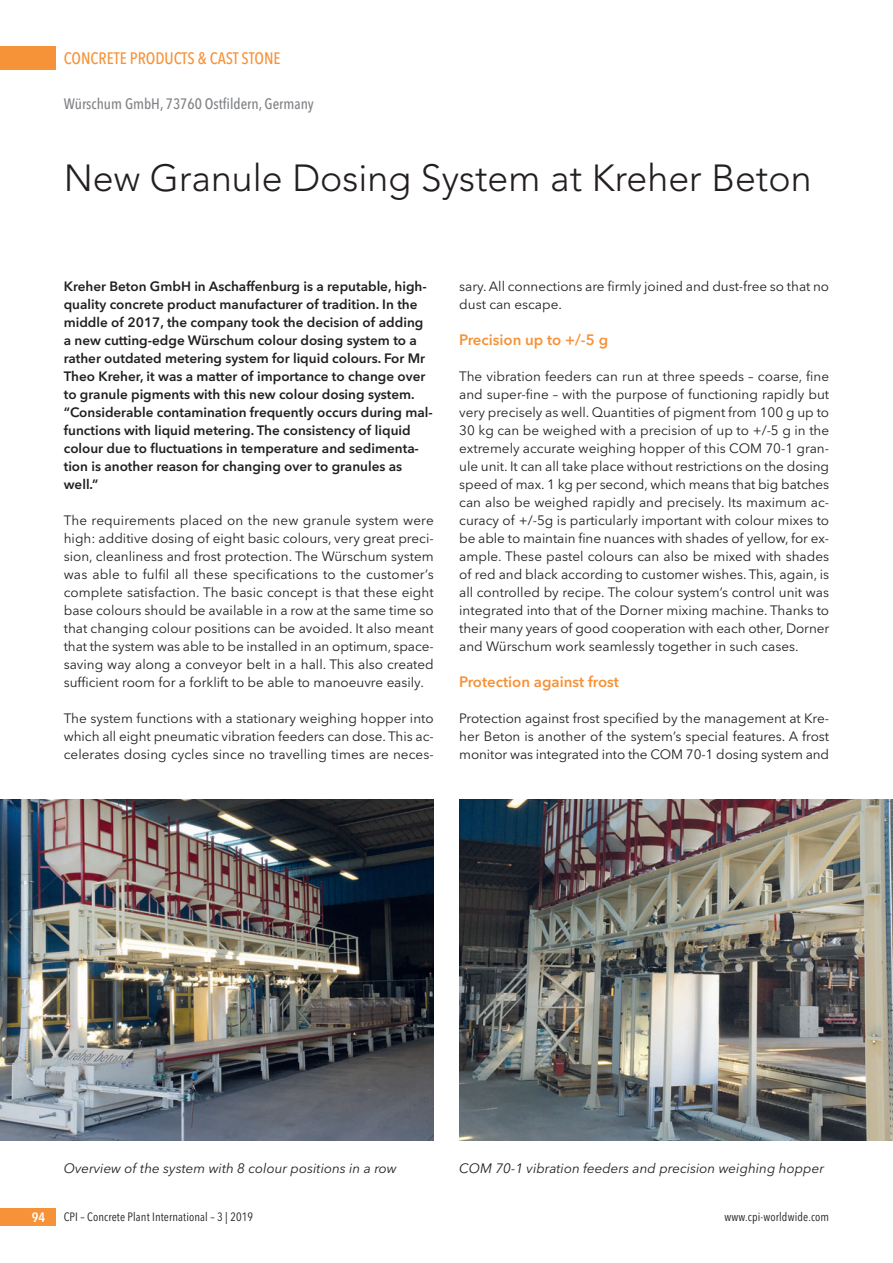
<style>
.page{position:relative;width:893px;height:1263px;background:#fff}
.page>*{position:absolute;margin:0;border:0;box-sizing:border-box;transform-origin:0 0}
.t1{font:300 37.5px "Avenir";color:#231f20}
.t2{font:500 16.5px "Avenir Next Condensed";color:#f69238}
.t3{font:600 15px "Avenir Next";color:#f69238}
.t4{font:500 15px "Avenir Next Condensed";color:#808285}
.t5{font:13.5px/18px "Avenir Next";color:#231f20;text-align:justify}
.t6{font:600 13.5px/18px "Avenir Next";color:#231f20}
.t7{font:italic 13.5px "Avenir Next";color:#231f20}
.t8{font:600 13.5px "Avenir Next Condensed";color:#fff}
.t9{font:12px "Avenir Next Condensed";letter-spacing:.01em;color:#231f20}
</style>
<div class="page">
<div style="left:0;top:47px;width:55px;height:23px;background:#f69238"></div>
<div style="left:0;top:1208px;width:55px;height:18px;background:#f69238"></div>
<img style="left:0;top:799px;width:434px;height:341px">
<img style="left:459px;top:799px;width:434px;height:341px">
<p class="t2" style="left:64px;top:51px;width:218px">CONCRETE PRODUCTS &amp; CAST STONE</p>
<p class="t4" style="left:64px;top:97px;width:252px">Würschum GmbH, 73760 Ostfildern, Germany</p>
<p class="t1" style="left:64px;top:162px;width:749px">New Granule Dosing System at Kreher Beton</p>
<p class="t6" style="left:64px;top:278px;width:371px">Kreher Beton GmbH in Aschaffenburg is a reputable, high&shy;quality concrete product manufacturer of tradition. In the middle of 2017, the company took the decision of adding a new cutting-edge Würschum colour dosing system to a rather outdated metering system for liquid colours. For Mr Theo Kreher, it was a matter of importance to change over to granule pigments with this new colour dosing system. “Considerable contamination frequently occurs during mal&shy;functions with liquid metering. The consistency of liquid colour due to fluctuations in temperature and sedimenta&shy;tion is another reason for changing over to granules as well.”</p>
<p class="t5" style="left:64px;top:512px;width:371px">The requirements placed on the new granule system were high: additive dosing of eight basic colours, very great preci&shy;sion, cleanliness and frost protection. The Würschum system was able to fulfil all these specifications to the customer’s complete satisfaction. The basic concept is that these eight base colours should be available in a row at the same time so that changing colour positions can be avoided. It also meant that the system was able to be installed in an optimum, space&shy;saving way along a conveyor belt in a hall. This also created sufficient room for a forklift to be able to manoeuvre easily.</p>
<p class="t5" style="left:64px;top:710px;width:371px">The system functions with a stationary weighing hopper into which all eight pneumatic vibration feeders can dose. This ac&shy;celerates dosing cycles since no travelling times are neces-</p>
<p class="t5" style="left:459px;top:278px;width:371px">sary. All connections are firmly joined and dust-free so that no dust can escape.</p>
<p class="t3" style="left:459px;top:333px;width:150px">Precision up to +/-5 g</p>
<p class="t5" style="left:459px;top:368px;width:371px">The vibration feeders can run at three speeds – coarse, fine and super-fine – with the purpose of functioning rapidly but very precisely as well. Quantities of pigment from 100 g up to 30 kg can be weighed with a precision of up to +/-5 g in the extremely accurate weighing hopper of this COM 70-1 gran&shy;ule unit. It can all take place without restrictions on the dosing speed of max. 1 kg per second, which means that big batches can also be weighed rapidly and precisely. Its maximum ac&shy;curacy of +/-5g is particularly important with colour mixes to be able to maintain fine nuances with shades of yellow, for ex&shy;ample. These pastel colours can also be mixed with shades of red and black according to customer wishes. This, again, is all controlled by recipe. The colour system’s control unit was integrated into that of the Dorner mixing machine. Thanks to their many years of good cooperation with each other, Dorner and Würschum work seamlessly together in such cases.</p>
<p class="t3" style="left:459px;top:675px;width:161px">Protection against frost</p>
<p class="t5" style="left:459px;top:710px;width:371px">Protection against frost specified by the management at Kre&shy;her Beton is another of the system’s special features. A frost monitor was integrated into the COM 70-1 dosing system and</p>
<p class="t7" style="left:64px;top:1162px;width:335px">Overview of the system with 8 colour positions in a row</p>
<p class="t7" style="left:459px;top:1162px;width:366px">COM 70-1 vibration feeders and precision weighing hopper</p>
<p class="t8" style="left:32px;top:1211px;width:15px">94</p>
<p class="t9" style="left:64px;top:1209px;width:191px">CPI – Concrete Plant International – 3 | 2019</p>
<p class="t9" style="left:725px;top:1209px;width:106px">www.cpi-worldwide.com</p>
</div>
